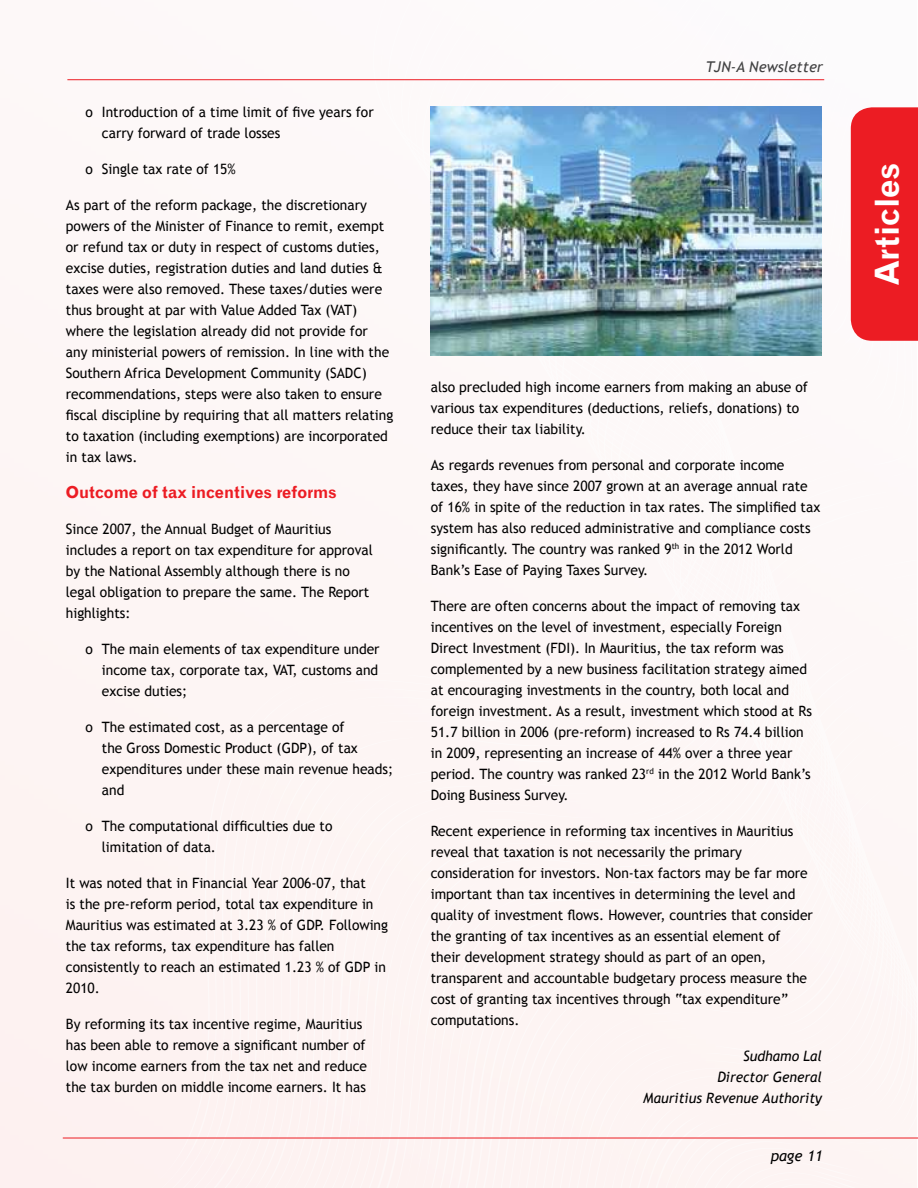
<style>
.page{position:relative;width:918px;height:1188px;background:#fff}
.page>*{position:absolute;margin:0;border:0;box-sizing:border-box;transform-origin:0 0}
.t1{font:33px "Gothic 720 BT Bold B";color:#fff}
.t2{font:16.5px "Gothic 720 BT Bold B";color:#ec1c23}
.t3{font:italic 15px "Trebuchet MS";color:#000}
.t4{font:italic 14.85px "Trebuchet MS";color:#414142}
.t5{font:14.25px/21px "Trebuchet MS";color:#000}
.t6{font:italic 14.25px/21px "Trebuchet MS";color:#000;text-align:right}
</style>
<div class="page">
<div style="left:122px;top:679px;width:94px;height:509px;background:#fdf3f2"></div>
<div style="left:134px;top:687px;width:82px;height:501px;background:#fdf3f2"></div>
<div style="left:146px;top:693px;width:70px;height:495px;background:#fdf3f2"></div>
<div style="left:158px;top:743px;width:12px;height:445px;background:#fdf3f2"></div>
<div style="left:170px;top:708px;width:46px;height:480px;background:#fdf3f2"></div>
<div style="left:182px;top:721px;width:34px;height:467px;background:#fdf3f2"></div>
<div style="left:192px;top:733px;width:12px;height:455px;background:#fdf3f2"></div>
<div style="left:204px;top:727px;width:12px;height:461px;background:#fdf4f2"></div>
<svg style="left:216px;top:6px;width:153px;height:1182px"></svg>
<div style="left:227px;top:749px;width:49px;height:439px;background:#fdf4f2"></div>
<div style="left:238px;top:755px;width:38px;height:433px;background:#fdf4f3"></div>
<div style="left:249px;top:768px;width:27px;height:420px;background:#fdf4f2"></div>
<div style="left:259px;top:781px;width:17px;height:407px;background:#fdf3f2"></div>
<div style="left:269px;top:789px;width:7px;height:399px;background:#fdf3f2"></div>
<hr style="left:63px;top:1138px;width:855px;height:1px;background:#ec1c23">
<svg style="left:369px;top:0;width:549px;height:608px"></svg>
<hr style="left:67px;top:79px;width:757px;height:1px;background:#ec1c23">
<img style="left:430px;top:106px;width:392px;height:250px">
<div style="left:276px;top:631px;width:642px;height:557px;background:#fdf5f4"></div>
<p class="t5" style="left:102px;top:101px;width:273px;text-indent:-16px">o Introduction of a time limit of five years for carry forward of trade losses</p>
<p class="t5" style="left:85px;top:158px;width:152px">o Single tax rate of 15%</p>
<p class="t5" style="left:66px;top:195px;width:329px">As part of the reform package, the discretionary powers of the Minister of Finance to remit, exempt or refund tax or duty in respect of customs duties, excise duties, registration duties and land duties &amp; taxes were also removed. These taxes/duties were thus brought at par with Value Added Tax (VAT) where the legislation already did not provide for<br>any ministerial powers of remission. In line with the Southern Africa Development Community (SADC) recommendations, steps were also taken to ensure fiscal discipline by requiring that all matters relating to taxation (including exemptions) are incorporated in tax laws.</p>
<p class="t2" style="left:66px;top:486px;width:272px">Outcome of tax incentives reforms</p>
<p class="t5" style="left:66px;top:518px;width:308px">Since 2007, the Annual Budget of Mauritius includes a report on tax expenditure for approval by the National Assembly although there is no legal obligation to prepare the same. The Report highlights:</p>
<p class="t5" style="left:102px;top:639px;width:279px;text-align:justify;text-indent:-16px">o The main elements of tax expenditure under income tax, corporate tax, VAT, customs and excise duties;</p>
<p class="t5" style="left:102px;top:717px;width:293px;text-indent:-17px">o The estimated cost, as a percentage of<br>the Gross Domestic Product (GDP), of tax expenditures under these main revenue heads; and</p>
<p class="t5" style="left:102px;top:815px;width:232px;text-indent:-17px">o The computational difficulties due to limitation of data.</p>
<p class="t5" style="left:66px;top:872px;width:324px">It was noted that in Financial Year 2006-07, that<br>is the pre-reform period, total tax expenditure in Mauritius was estimated at 3.23 % of GDP. Following the tax reforms, tax expenditure has fallen consistently to reach an estimated 1.23 % of GDP in 2010.</p>
<p class="t5" style="left:66px;top:1014px;width:303px">By reforming its tax incentive regime, Mauritius has been able to remove a significant number of low income earners from the tax net and reduce the tax burden on middle income earners. It has</p>
<p class="t4" style="left:706px;top:61px;width:119px">TJN-A Newsletter</p>
<p class="t5" style="left:431px;top:377px;width:379px">also precluded high income earners from making an abuse of various tax expenditures (deductions, reliefs, donations) to reduce their tax liability.</p>
<p class="t5" style="left:431px;top:455px;width:391px">As regards revenues from personal and corporate income taxes, they have since 2007 grown at an average annual rate of 16% in spite of the reduction in tax rates. The simplified tax system has also reduced administrative and compliance costs significantly. The country was ranked 9<sup>th</sup> in the 2012 World Bank’s Ease of Paying Taxes Survey.</p>
<p class="t5" style="left:431px;top:596px;width:383px">There are often concerns about the impact of removing tax incentives on the level of investment, especially Foreign Direct Investment (FDI). In Mauritius, the tax reform was complemented by a new business facilitation strategy aimed at encouraging investments in the country, both local and foreign investment. As a result, investment which stood at Rs 51.7 billion in 2006 (pre-reform) increased to Rs 74.4 billion in 2009, representing an increase of 44% over a three year period. The country was ranked 23<sup>rd</sup> in the 2012 World Bank’s Doing Business Survey.</p>
<p class="t5" style="left:431px;top:821px;width:384px">Recent experience in reforming tax incentives in Mauritius reveal that taxation is not necessarily the primary consideration for investors. Non-tax factors may be far more important than tax incentives in determining the level and quality of investment flows. However, countries that consider the granting of tax incentives as an essential element of their development strategy should as part of an open, transparent and accountable budgetary process measure the cost of granting tax incentives through “tax expenditure” computations.</p>
<p class="t6" style="left:643px;top:1047px;width:180px">Sudhamo Lal<br>Director General<br>Mauritius Revenue Authority</p>
<p class="t3" style="left:771px;top:1150px;width:33px">page</p>
<h1 class="t1" style="left:874px;top:285px;width:124px;rotate:-90deg">Articles</h1>
</div>
